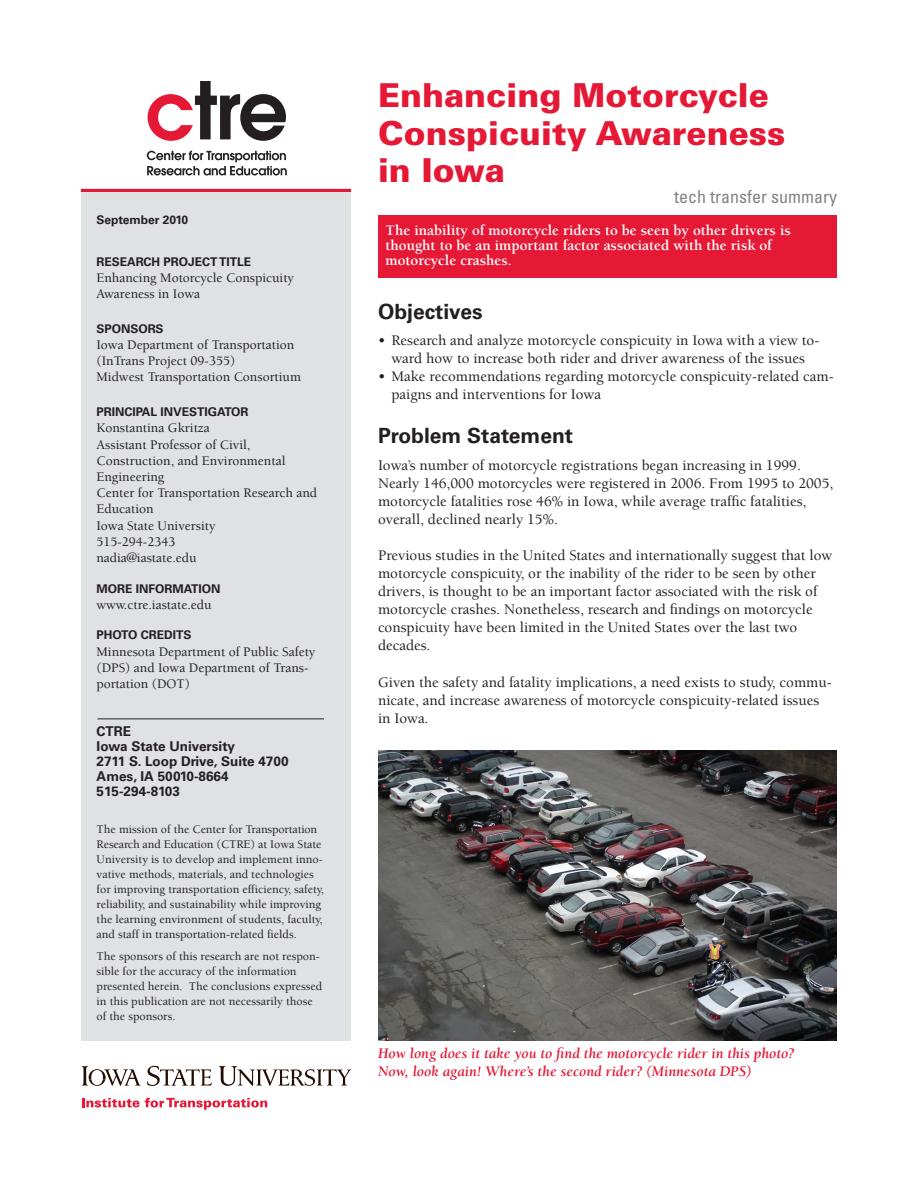
<style>
.page{position:relative;width:918px;height:1188px;background:#fff}
.page>*{position:absolute;margin:0;border:0;box-sizing:border-box;transform-origin:0 0}
.Headline_1{font:900 33px/37.5px "Univers";color:#e51836}
.head_1{font:700 21px "Univers";color:#231f20}
.Headline2{font:condensed 18px "Univers";color:#808285}
.Body_text{font:500 15px/18px "Berkeley";color:#231f20}
.first_bullets{font:500 15px/18px "Berkeley";color:#231f20;text-align:center}
.pullout_sentence{font:700 15px/15px "Berkeley";color:#fff}
.t1{font:italic 700 15px "Berkeley";color:#e51836}
.info{font:500 13.5px/16.2px "Berkeley";color:#231f20}
.address{font:700 13.5px "Univers";color:#231f20}
.tech_trans__summary{font:500 12px/15px "Berkeley";color:#231f20}
.label{font:700 12px "Univers";color:#231f20}
.date{font:700 12px "Univers";color:#231f20}
</style>
<div class="page">
<div style="left:81px;top:189px;width:270px;height:852px;background:#e0e1e3"></div>
<div style="left:378px;top:215px;width:459px;height:63px;background:#e51836"></div>
<hr style="left:81px;top:189px;width:270px;height:3px;background:#e51836">
<hr style="left:98px;top:719px;width:226px;height:1px;background:#231f20">
<svg style="left:148px;top:81px;width:138px;height:60px"></svg>
<svg style="left:147px;top:151px;width:140px;height:25px"></svg>
<svg style="left:82px;top:1066px;width:59px;height:20px"></svg>
<svg style="left:147px;top:1066px;width:65px;height:20px"></svg>
<svg style="left:219px;top:1066px;width:132px;height:20px"></svg>
<svg style="left:82px;top:1098px;width:185px;height:12px"></svg>
<img style="left:378px;top:751px;width:459px;height:290px">
<p class="date" style="left:96px;top:213px;width:93px">September 2010</p>
<p class="label" style="left:96px;top:254px;width:17px">Researc</p>
<p class="label" style="left:152px;top:254px;width:52px">h Project</p>
<p class="label" style="left:219px;top:254px;width:15px">Title</p>
<p class="info" style="left:96px;top:270px;width:199px">Enhancing Motorcycle Conspicuity<br>Awareness in Iowa</p>
<p class="label" style="left:96px;top:321px;width:60px">Sponsors</p>
<p class="info" style="left:96px;top:337px;width:199px">Iowa Department of Transportation (InTrans Project 09-355)</p>
<p class="info" style="left:96px;top:369px;width:206px">Midwest Transportation Consortium</p>
<p class="label" style="left:96px;top:405px;width:36px">Pri ncipal</p>
<p class="label" style="left:161px;top:405px;width:29px">Investi</p>
<p class="label" style="left:208px;top:405px;width:39px">gator</p>
<p class="info" style="left:96px;top:420px;width:115px">Konstantina Gkritza</p>
<p class="info" style="left:96px;top:436px;width:155px">Assistant Professor of Civil,</p>
<p class="info" style="left:96px;top:453px;width:191px">Construction, and Environmental</p>
<p class="info" style="left:96px;top:469px;width:69px">Engineering</p>
<p class="info" style="left:96px;top:485px;width:222px">Center for Transportation Research and<br>Education</p>
<p class="info" style="left:96px;top:517px;width:121px">Iowa State University</p>
<p class="info" style="left:96px;top:534px;width:81px">515-294-2343</p>
<p class="info" style="left:96px;top:550px;width:102px">nadia@iastate.edu</p>
<p class="label" style="left:96px;top:581px;width:77px">More Informati</p>
<p class="label" style="left:202px;top:581px;width:20px">on</p>
<p class="info" style="left:96px;top:597px;width:117px">www.ctre.iastate.edu</p>
<p class="label" style="left:96px;top:628px;width:97px">PHOTO CREDITS</p>
<p class="info" style="left:96px;top:643px;width:221px">Minnesota Department of Public Safety (DPS) and Iowa Department of Trans&shy;portation (DOT)</p>
<p class="address" style="left:97px;top:723px;width:36px">CTRE</p>
<p class="address" style="left:97px;top:738px;width:140px">Iowa State University</p>
<p class="address" style="left:97px;top:753px;width:194px">2711 S. Loop Drive, Suite 4700</p>
<p class="address" style="left:97px;top:768px;width:133px">Ames, IA 50010-8664</p>
<p class="address" style="left:97px;top:783px;width:85px">515-294-8103</p>
<p class="tech_trans__summary" style="left:97px;top:822px;width:229px">The mission of the Center for Transportation Research and Education (CTRE) at Iowa State University is to develop and implement inno&shy;vative methods, materials, and technologies for improving transportation efficiency, safety, reliability, and sustainability while improving the learning environment of students, faculty, and staff in transportation-related fields.</p>
<p class="tech_trans__summary" style="left:97px;top:949px;width:227px">The sponsors of this research are not respon&shy;sible for the accuracy of the information presented herein. The conclusions expressed in this publication are not necessarily those of the sponsors.</p>
<p class="Headline_1" style="left:378px;top:76px;width:409px">Enhancing Motorcycle<br>Conspicuity Awareness in Iowa</p>
<p class="Headline2" style="left:674px;top:185px;width:164px">tech transfer summary</p>
<p class="pullout_sentence" style="left:386px;top:223px;width:407px">The inability of motorcycle riders to be seen by other drivers is thought to be an important factor associated with the risk of</p>
<p class="pullout_sentence" style="left:386px;top:253px;width:128px">motorcycle crashes.</p>
<p class="head_1" style="left:378px;top:299px;width:106px">Objectives</p>
<p class="first_bullets" style="left:378px;top:331px;width:443px">• Research and analyze motorcycle conspicuity in Iowa with a view to&shy;ward how to increase both rider and driver awareness of the issues</p>
<p class="first_bullets" style="left:392px;top:368px;width:444px;text-align:left;text-indent:-14px">• Make recommendations regarding motorcycle conspicuity-related cam&shy;paigns and interventions for Iowa</p>
<p class="head_1" style="left:378px;top:424px;width:197px">Problem Statement</p>
<p class="Body_text" style="left:378px;top:456px;width:457px">Iowa’s number of motorcycle registrations began increasing in 1999.<br>Nearly 146,000 motorcycles were registered in 2006. From 1995 to 2005, motorcycle fatalities rose 46% in Iowa, while average traffic fatalities, overall, declined nearly 15%.</p>
<p class="Body_text" style="left:378px;top:547px;width:456px">Previous studies in the United States and internationally suggest that low motorcycle conspicuity, or the inability of the rider to be seen by other drivers, is thought to be an important factor associated with the risk of motorcycle crashes. Nonetheless, research and findings on motorcycle conspicuity have been limited in the United States over the last two decades.</p>
<p class="Body_text" style="left:378px;top:674px;width:455px">Given the safety and fatality implications, a need exists to study, commu&shy;nicate, and increase awareness of motorcycle conspicuity-related issues in Iowa.</p>
<p class="t1" style="left:378px;top:1045px;width:418px">How long does it take you to find the motorcycle rider in this photo?</p>
<p class="t1" style="left:378px;top:1063px;width:375px">Now, look again! Where’s the second rider? (Minnesota DPS)</p>
</div>
